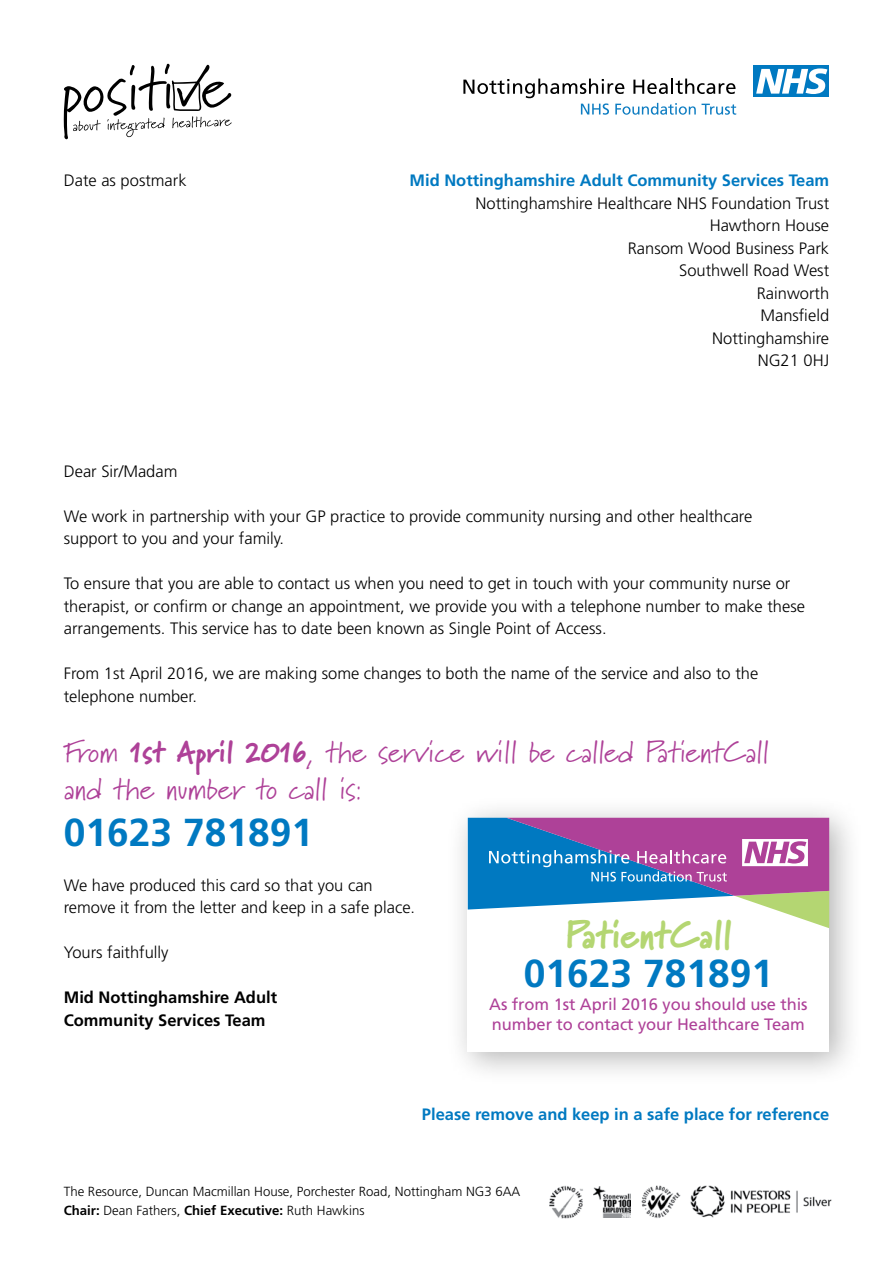
<style>
.page{position:relative;width:893px;height:1263px;background:#fff}
.page>*{position:absolute;margin:0;border:0;box-sizing:border-box;transform-origin:0 0}
.t1{font:700 39px "Frutiger";color:#0079c1}
.t2{font:900 39px "Marydale";color:#b4d672}
.t3{font:30px/37.5px "Marydale";color:#ae4198}
.t4{font:300 16.5px/22.5px "Frutiger";color:#000}
.t5{font:700 16.5px "Frutiger";color:#0079c1}
.t6{font:16.5px/19.8px "Frutiger";letter-spacing:-.005em;color:#ae4198}
.t7{font:700 16.5px/22.5px "Frutiger";color:#000}
.t8{font:300 13.2px/19.5px "Frutiger";color:#000}
.s1{font-weight:900}
.s2{font-weight:700}
</style>
<div class="page">
<div style="left:754px;top:66px;width:75px;height:31px;background:#0079c1"></div>
<svg style="left:756px;top:68px;width:71px;height:26px"></svg>
<svg style="left:463px;top:79px;width:273px;height:36px"></svg>
<svg style="left:64px;top:63px;width:168px;height:77px"></svg>
<img style="left:690px;top:1185px;width:142px;height:33px">
<img style="left:549px;top:1185px;width:34px;height:34px">
<img style="left:641px;top:1185px;width:40px;height:33px">
<img style="left:594px;top:1186px;width:37px;height:31px">
<div style="left:445px;top:795px;width:418px;height:291px;background:#000;opacity:.3"></div>
<div style="left:468px;top:818px;width:361px;height:234px;background:#fff"></div>
<svg style="left:468px;top:818px;width:361px;height:110px"></svg>
<p class="t4" style="left:64px;top:169px;width:124px">Date as postmark</p>
<p class="t5" style="left:410px;top:171px;width:421px">Mid Nottinghamshire Adult Community Services Team</p>
<p class="t4" style="left:476px;top:192px;width:355px;text-align:right">Nottinghamshire Healthcare NHS Foundation Trust<br>Hawthorn House<br>Ransom Wood Business Park<br>Southwell Road West<br>Rainworth<br>Mansfield<br>Nottinghamshire<br>NG21 0HJ</p>
<p class="t4" style="left:64px;top:459px;width:115px">Dear Sir/Madam</p>
<p class="t4" style="left:64px;top:504px;width:690px">We work in partnership with your GP practice to provide community nursing and other healthcare support to you and your family.</p>
<p class="t4" style="left:64px;top:572px;width:743px">To ensure that you are able to contact us when you need to get in touch with your community nurse or therapist, or confirm or change an appointment, we provide you with a telephone number to make these arrangements. This service has to date been known as Single Point of Access.</p>
<p class="t4" style="left:64px;top:662px;width:696px">From 1st April 2016, we are making some changes to both the name of the service and also to the telephone number.</p>
<h2 class="t3" style="left:64px;top:732px;width:707px">From <span class="s1">1st April 2016</span>, the service will be called PatientCall and the number to call is:</h2>
<h1 class="t1" style="left:64px;top:809px;width:251px">01623 781891</h1>
<p class="t4" style="left:64px;top:874px;width:353px">We have produced this card so that you can remove it from the letter and keep in a safe place.</p>
<p class="t4" style="left:64px;top:941px;width:106px">Yours faithfully</p>
<p class="t7" style="left:64px;top:986px;width:215px">Mid Nottinghamshire Adult<br>Community Services Team</p>
<h1 class="t2" style="left:565px;top:911px;width:168px">PatientCall</h1>
<h1 class="t1" style="left:524px;top:950px;width:251px">01623 781891</h1>
<p class="t6" style="left:489px;top:994px;width:320px">As from 1st April 2016 you should use this number to contact your Healthcare Team</p>
<p class="t5" style="left:422px;top:1104px;width:409px">Please remove and keep in a safe place for reference</p>
<p class="t8" style="left:64px;top:1181px;width:458px">The Resource, Duncan Macmillan House, Porchester Road, Nottingham NG3 6AA<br><span class="s2">Chair:</span> Dean Fathers, <span class="s2">Chief Executive:</span> Ruth Hawkins</p>
</div>
